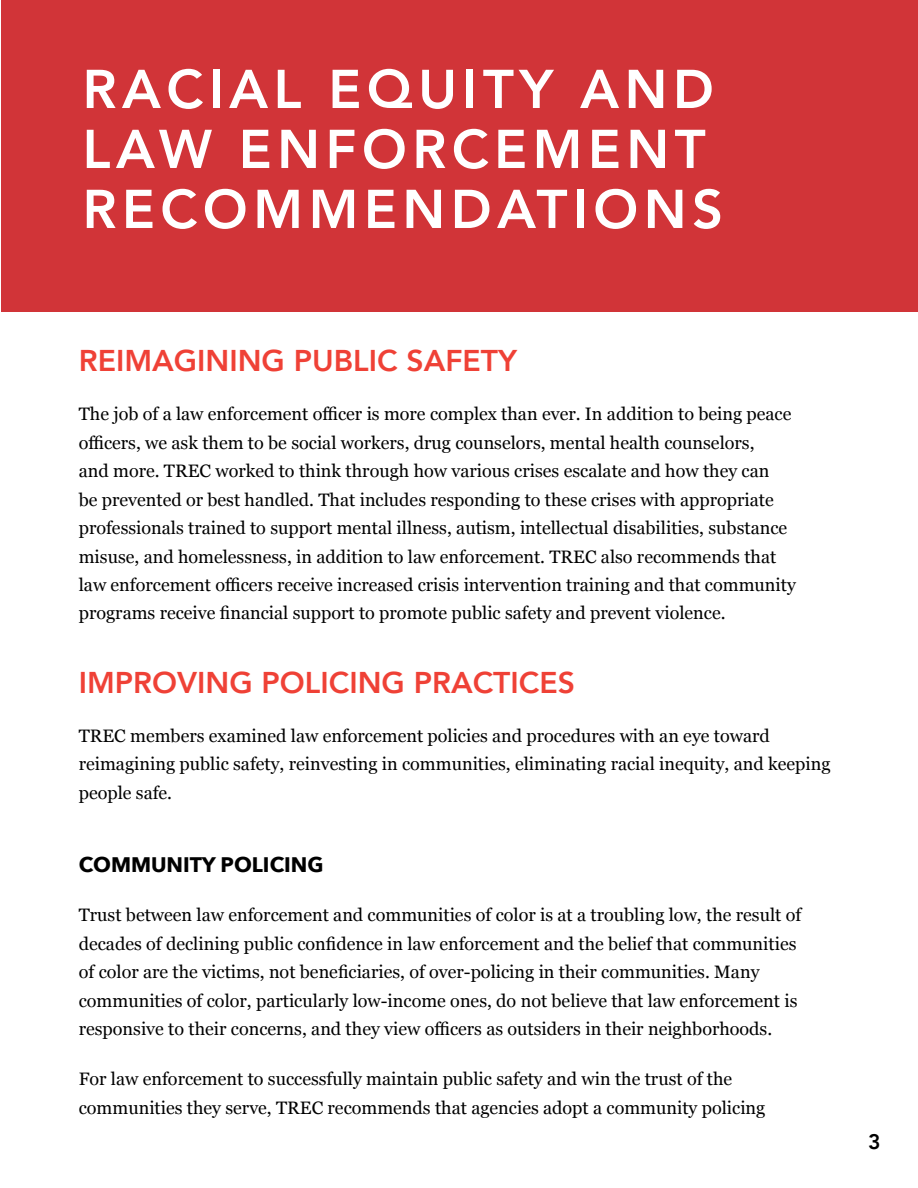
<style>
.page{position:relative;width:918px;height:1188px;background:#fff}
.page>*{position:absolute;margin:0;border:0;box-sizing:border-box;transform-origin:0 0}
.t1{font:800 54px/60px "Avenir";letter-spacing:.1em;color:#fff}
.t2{font:800 30px "Avenir";color:#ef4136}
.t3{font:700 21px "Avenir Next";color:#000}
.t4{font:800 21px "Avenir";color:#000}
.t5{font:18px/28.5px "Georgia";color:#000}
</style>
<div class="page">
<div style="left:2px;top:0;width:916px;height:311px;background:#d13438"></div>
<h1 class="t1" style="left:82px;top:59px;width:642px">RACIAL EQUITY AND<br>LAW ENFORCEMENT<br>RECOMMENDATIONS</h1>
<h2 class="t2" style="left:79px;top:338px;width:440px">REIMAGINING PUBLIC SAFETY</h2>
<p class="t5" style="left:79px;top:399px;width:719px">The job of a law enforcement officer is more complex than ever. In addition to being peace officers, we ask them to be social workers, drug counselors, mental health counselors,<br>and more. TREC worked to think through how various crises escalate and how they can<br>be prevented or best handled. That includes responding to these crises with appropriate professionals trained to support mental illness, autism, intellectual disabilities, substance misuse, and homelessness, in addition to law enforcement. TREC also recommends that law enforcement officers receive increased crisis intervention training and that community programs receive financial support to promote public safety and prevent violence.</p>
<h2 class="t2" style="left:79px;top:659px;width:498px">IMPROVING POLICING PRACTICES</h2>
<p class="t5" style="left:79px;top:721px;width:753px">TREC members examined law enforcement policies and procedures with an eye toward reimagining public safety, reinvesting in communities, eliminating racial inequity, and keeping people safe.</p>
<p class="t3" style="left:79px;top:847px;width:246px">COMMUNITY POLICING</p>
<p class="t5" style="left:79px;top:900px;width:724px">Trust between law enforcement and communities of color is at a troubling low, the result of decades of declining public confidence in law enforcement and the belief that communities of color are the victims, not beneficiaries, of over-policing in their communities. Many communities of color, particularly low-income ones, do not believe that law enforcement is responsive to their concerns, and they view officers as outsiders in their neighborhoods.</p>
<p class="t5" style="left:79px;top:1064px;width:688px">For law enforcement to successfully maintain public safety and win the trust of the communities they serve, TREC recommends that agencies adopt a community policing</p>
<p class="t4" style="left:868px;top:1125px;width:14px">3</p>
</div>
